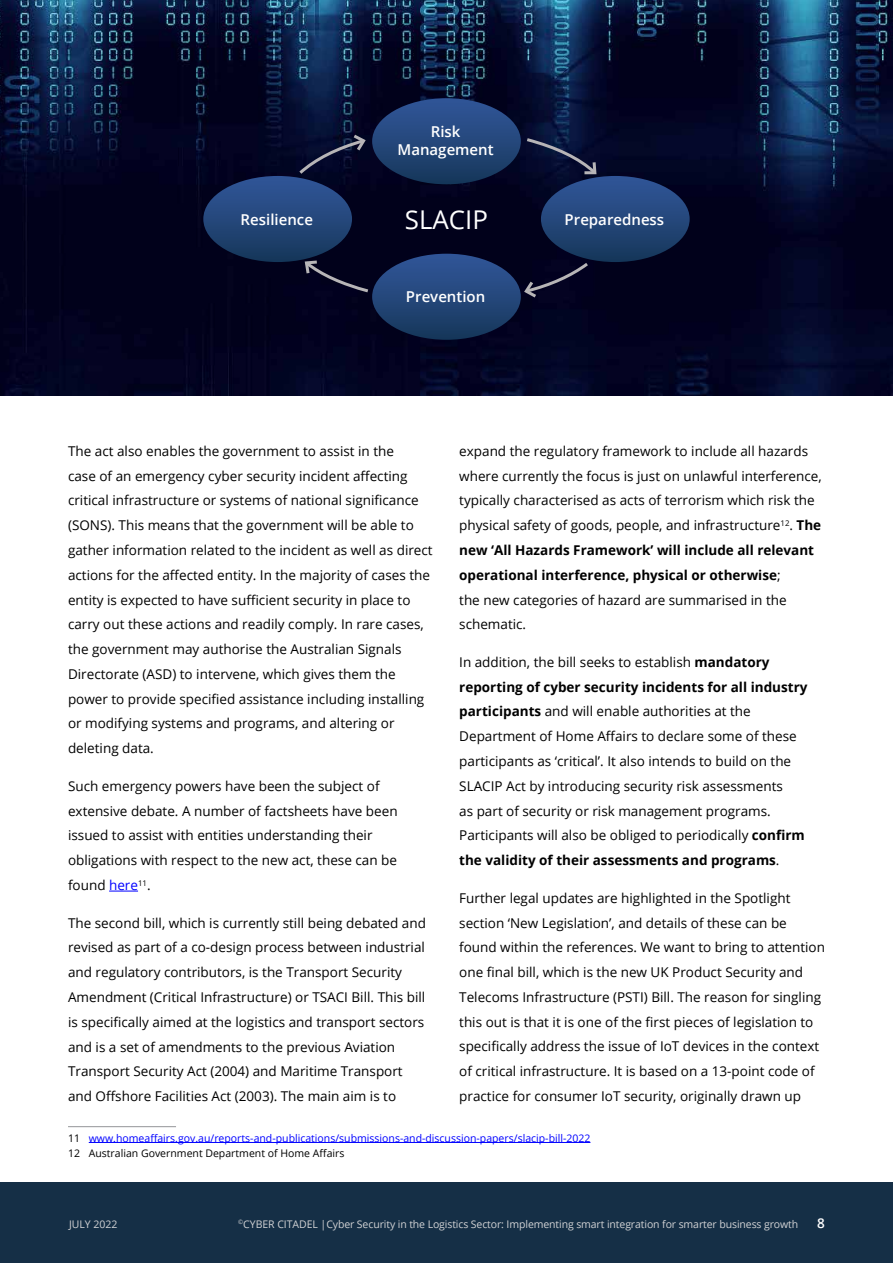
<style>
.page{position:relative;width:893px;height:1263px;background:#fff}
.page>*{position:absolute;margin:0;border:0;box-sizing:border-box;transform-origin:0 0}
.t1{font:25.8px "Open Sans";color:#fff}
.t2{font:600 15px/18px "Open Sans";color:#fff;text-align:center}
.t3{font:13.5px/24.8px "Open Sans";color:#000}
.t4{font:600 13.5px "Open Sans";color:#fff}
.t5{font:10.5px/15px "Open Sans";color:#00f}
.t6{font:10.5px "Open Sans";letter-spacing:-.01em;color:#d1d2d4}
.s1{font-weight:700}
.s2{color:#00f}
.s3{color:#000}
</style>
<div class="page">
<img style="left:0;top:0;width:893px;height:395px">
<div style="left:0;top:1182px;width:893px;height:81px;background:#152f46"></div>
<svg style="left:203px;top:98px;width:487px;height:242px;background:#0f1c41"></svg>
<svg style="left:109px;top:891px;width:29px;height:1px"></svg>
<hr style="left:68px;top:1126px;width:108px;height:1px;background:#939598">
<hr style="left:89px;top:1142px;width:501px;height:1px;background:#00f">
<p class="t2" style="left:398px;top:122px;width:98px">Risk<br>Management</p>
<p class="t2" style="left:241px;top:210px;width:74px">Resilience</p>
<h1 class="t1" style="left:405px;top:202px;width:85px">SLACIP</h1>
<p class="t2" style="left:565px;top:210px;width:101px">Preparedness</p>
<p class="t2" style="left:406px;top:288px;width:81px">Prevention</p>
<p class="t3" style="left:459px;top:438px;width:364px">expand the regulatory framework to include all hazards where currently the focus is just on unlawful interference, typically characterised as acts of terrorism which risk the physical safety of goods, people, and infrastructure<sup>12</sup>. <span class="s1">The new ‘All Hazards Framework’ will include all relevant operational interference, physical or otherwise</span>;<br>the new categories of hazard are summarised in the schematic.</p>
<p class="t3" style="left:459px;top:649px;width:350px">In addition, the bill seeks to establish <span class="s1">mandatory reporting of cyber security incidents for all industry participants</span> and will enable authorities at the Department of Home Affairs to declare some of these participants as ‘critical’. It also intends to build on the SLACIP Act by introducing security risk assessments<br>as part of security or risk management programs.<br>Participants will also be obliged to periodically <span class="s1">confirm the validity of their assessments and programs</span>.</p>
<p class="t3" style="left:459px;top:885px;width:367px">Further legal updates are highlighted in the Spotlight section ‘New Legislation’, and details of these can be found within the references. We want to bring to attention one final bill, which is the new UK Product Security and Telecoms Infrastructure (PSTI) Bill. The reason for singling this out is that it is one of the first pieces of legislation to specifically address the issue of IoT devices in the context of critical infrastructure. It is based on a 13-point code of practice for consumer IoT security, originally drawn up</p>
<p class="t3" style="left:68px;top:438px;width:366px">The act also enables the government to assist in the<br>case of an emergency cyber security incident affecting critical infrastructure or systems of national significance (SONS). This means that the government will be able to gather information related to the incident as well as direct actions for the affected entity. In the majority of cases the entity is expected to have sufficient security in place to carry out these actions and readily comply. In rare cases, the government may authorise the Australian Signals Directorate (ASD) to intervene, which gives them the power to provide specified assistance including installing or modifying systems and programs, and altering or deleting data.</p>
<p class="t3" style="left:68px;top:773px;width:331px">Such emergency powers have been the subject of extensive debate. A number of factsheets have been issued to assist with entities understanding their obligations with respect to the new act, these can be found <span class="s2">here</span><sup>11</sup>.</p>
<p class="t3" style="left:68px;top:910px;width:359px">The second bill, which is currently still being debated and revised as part of a co-design process between industrial and regulatory contributors, is the Transport Security Amendment (Critical Infrastructure) or TSACI Bill. This bill is specifically aimed at the logistics and transport sectors and is a set of amendments to the previous Aviation Transport Security Act (2004) and Maritime Transport and Offshore Facilities Act (2003). The main aim is to</p>
<p class="t5" style="left:68px;top:1130px;width:524px"><span class="s3">11</span> www.homeaffairs.gov.au/reports-and-publications/submissions-and-discussion-papers/slacip-bill-2022<br><span class="s3">12 Australian Government Department of Home Affairs</span></p>
<p class="t6" style="left:69px;top:1216px;width:50px">JULY 2022</p>
<p class="t6" style="left:238px;top:1216px;width:561px"><sup>©</sup>CYBER CITADEL |Cyber Security in the Logistics Sector: Implementing smart integration for smarter business growth</p>
<p class="t4" style="left:817px;top:1214px;width:9px">8</p>
</div>
